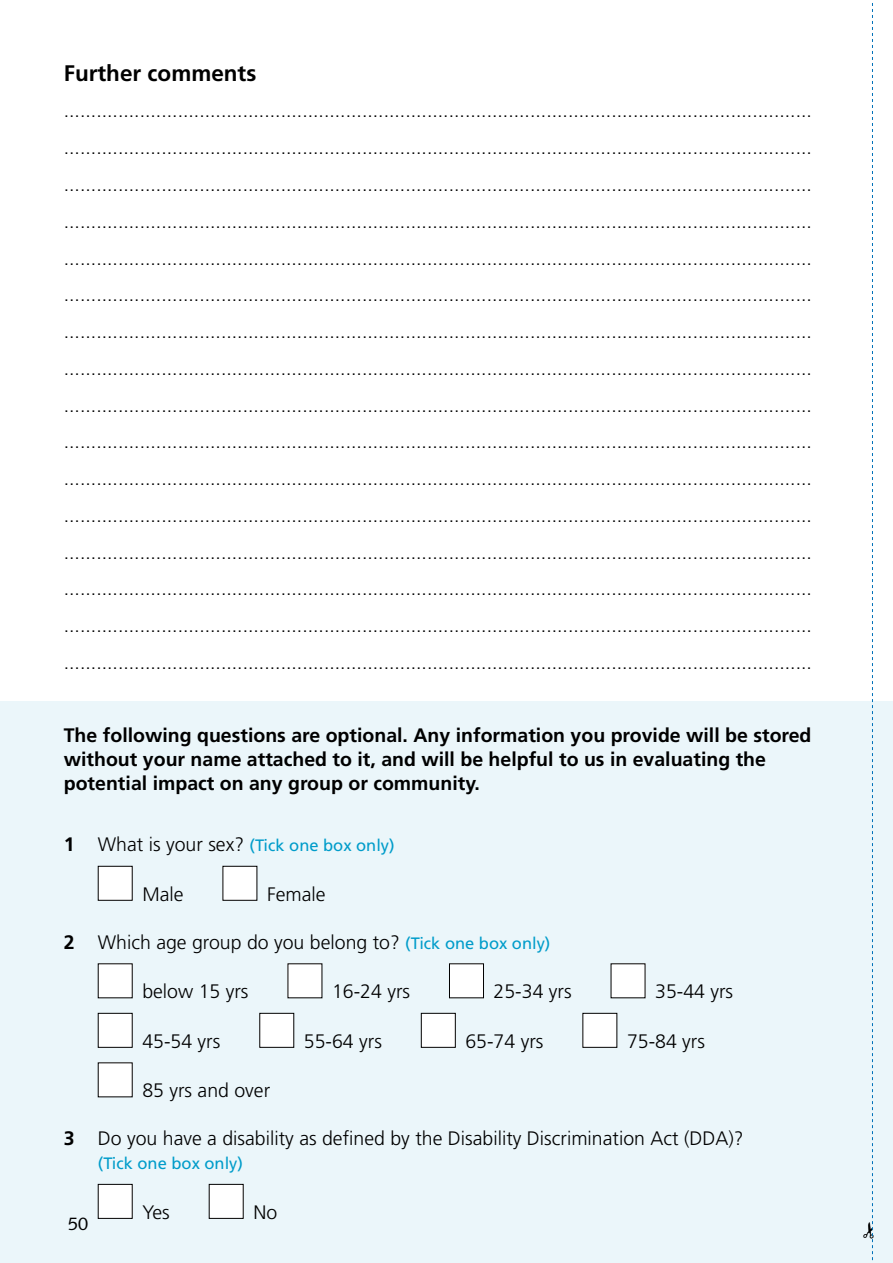
<style>
.page{position:relative;width:893px;height:1263px;background:#fff}
.page>*{position:absolute;margin:0;border:0;box-sizing:border-box;transform-origin:0 0}
.t1{font:700 22.5px "Frutiger";color:#000}
.t2{font:300 19.5px/36.8px "Frutiger";color:#000}
.t3{font:700 19.5px "Frutiger";color:#000}
.t4{font:18px "Syntax";color:#000}
.t5{font:16.5px "Frutiger";color:#009cca}
.s1{font-weight:700;font-size:19.5px;color:#000}
.s2{font-weight:300;font-size:19.5px;color:#000}
.s3{font-weight:700}
.s4{font-weight:400;font-size:16.5px;color:#009cca}
</style>
<div class="page">
<div style="left:0;top:702px;width:893px;height:561px;background:#ebf6fa"></div>
<div style="left:98px;top:866px;width:34px;height:34px;background:#fff"></div>
<div style="left:98px;top:866px;width:35px;height:35px;border:1px solid #000"></div>
<div style="left:223px;top:866px;width:34px;height:34px;background:#fff"></div>
<div style="left:223px;top:866px;width:34px;height:35px;border:1px solid #000"></div>
<div style="left:98px;top:964px;width:34px;height:34px;background:#fff"></div>
<div style="left:288px;top:964px;width:34px;height:34px;background:#fff"></div>
<div style="left:449px;top:964px;width:34px;height:34px;background:#fff"></div>
<div style="left:449px;top:963px;width:35px;height:35px;border:1px solid #000"></div>
<div style="left:611px;top:964px;width:34px;height:34px;background:#fff"></div>
<div style="left:98px;top:1013px;width:34px;height:34px;background:#fff"></div>
<div style="left:98px;top:1013px;width:35px;height:35px;border:1px solid #000"></div>
<div style="left:260px;top:1013px;width:34px;height:34px;background:#fff"></div>
<div style="left:259px;top:1013px;width:35px;height:35px;border:1px solid #000"></div>
<div style="left:421px;top:1013px;width:34px;height:34px;background:#fff"></div>
<div style="left:421px;top:1013px;width:35px;height:35px;border:1px solid #000"></div>
<div style="left:583px;top:1013px;width:34px;height:34px;background:#fff"></div>
<div style="left:582px;top:1013px;width:35px;height:35px;border:1px solid #000"></div>
<div style="left:98px;top:1063px;width:34px;height:34px;background:#fff"></div>
<div style="left:98px;top:1184px;width:34px;height:34px;background:#fff"></div>
<div style="left:98px;top:1184px;width:35px;height:35px;border:1px solid #000"></div>
<div style="left:209px;top:1184px;width:34px;height:34px;background:#fff"></div>
<div style="left:209px;top:1184px;width:35px;height:35px;border:1px solid #000"></div>
<svg style="left:864px;top:3px;width:10px;height:1258px"></svg>
<p class="t1" style="left:64px;top:60px;width:194px">Further comments</p>
<p class="t2" style="left:64px;top:93px;width:750px">..........................................................................................................................................</p>
<p class="t2" style="left:64px;top:129px;width:750px">..........................................................................................................................................</p>
<p class="t2" style="left:64px;top:166px;width:750px">.......................................................................................................................................... ..........................................................................................................................................</p>
<p class="t2" style="left:64px;top:240px;width:750px">.......................................................................................................................................... ..........................................................................................................................................</p>
<p class="t2" style="left:64px;top:313px;width:750px">.......................................................................................................................................... ..........................................................................................................................................</p>
<p class="t2" style="left:64px;top:387px;width:750px">..........................................................................................................................................</p>
<p class="t2" style="left:64px;top:423px;width:750px">.......................................................................................................................................... ..........................................................................................................................................</p>
<p class="t2" style="left:64px;top:497px;width:750px">.......................................................................................................................................... ..........................................................................................................................................</p>
<p class="t2" style="left:64px;top:570px;width:750px;text-align:justify">.......................................................................................................................................... .......................................................................................................................................... ..........................................................................................................................................</p>
<p class="t3" style="left:64px;top:724px;width:749px">The following questions are optional. Any information you provide will be stored</p>
<p class="t3" style="left:64px;top:748px;width:704px">without your name attached to it, and will be helpful to us in evaluating the</p>
<p class="t3" style="left:64px;top:772px;width:418px">potential impact on any group or community.</p>
<p class="t5" style="left:64px;top:836px;width:332px"><span class="s1">1</span> <span class="s2">What is your sex?</span> (Tick one box only)</p>
<p class="t2" style="left:142px;top:876px;width:43px">Male</p>
<p class="t2" style="left:267px;top:876px;width:60px">Female</p>
<p class="t2" style="left:64px;top:924px;width:488px"><span class="s3">2</span> Which age group do you belong to? <span class="s4">(Tick one box only)</span></p>
<p class="t2" style="left:142px;top:973px;width:108px">below 15 yrs</p>
<p class="t2" style="left:332px;top:973px;width:80px">16-24 yrs</p>
<p class="t2" style="left:494px;top:973px;width:80px">25-34 yrs</p>
<p class="t2" style="left:655px;top:973px;width:80px">35-44 yrs</p>
<p class="t2" style="left:142px;top:1023px;width:80px">45-54 yrs</p>
<p class="t2" style="left:304px;top:1023px;width:80px">55-64 yrs</p>
<p class="t2" style="left:465px;top:1023px;width:80px">65-74 yrs</p>
<p class="t2" style="left:627px;top:1023px;width:80px">75-84 yrs</p>
<p class="t2" style="left:142px;top:1072px;width:129px">85 yrs and over</p>
<p class="t2" style="left:64px;top:1120px;width:681px"><span class="s3">3</span> Do you have a disability as defined by the Disability Discrimination Act (DDA)?</p>
<p class="t5" style="left:98px;top:1154px;width:147px">(Tick one box only)</p>
<p class="t2" style="left:142px;top:1194px;width:29px">Yes</p>
<p class="t2" style="left:253px;top:1194px;width:25px">No</p>
<p class="t4" style="left:68px;top:1213px;width:22px">50</p>
</div>
